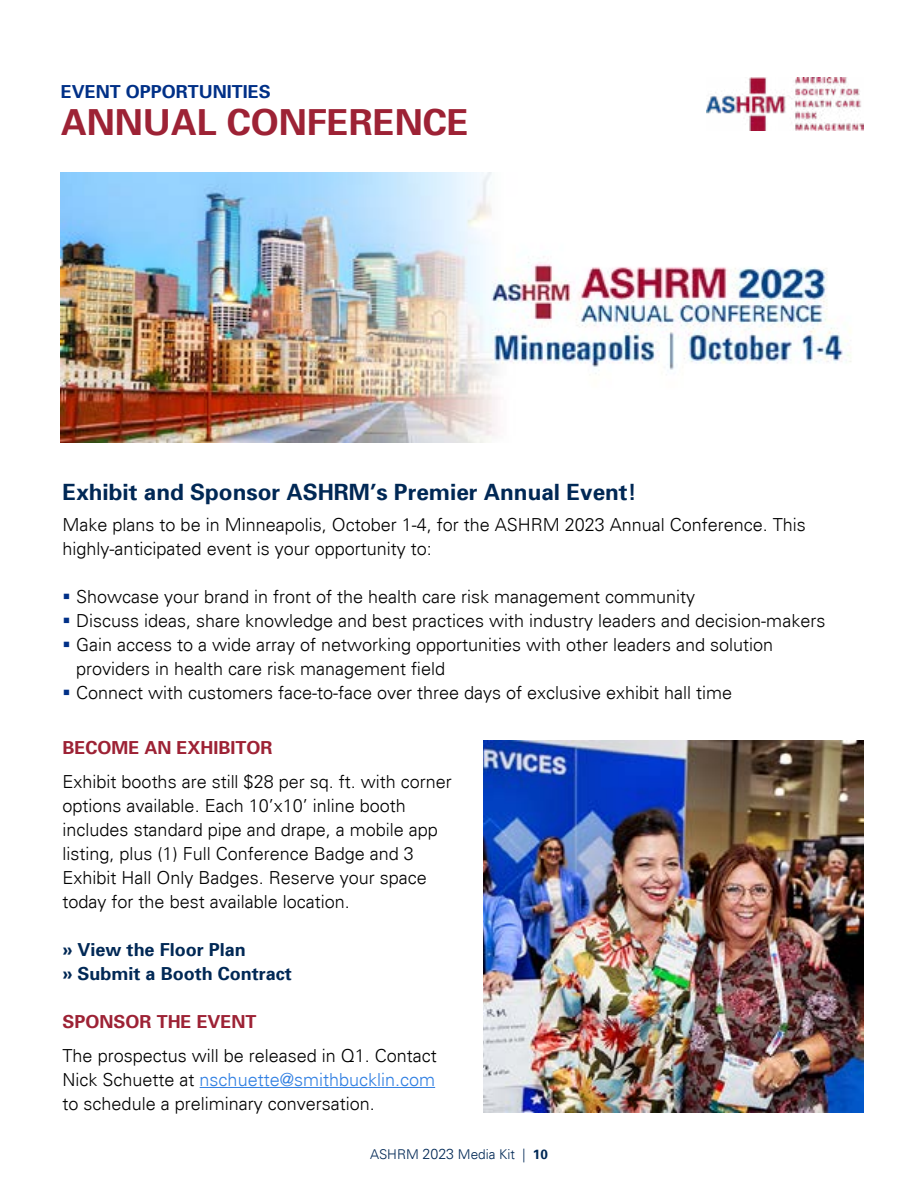
<style>
.page{position:relative;width:918px;height:1188px;background:#fff}
.page>*{position:absolute;margin:0;border:0;box-sizing:border-box;transform-origin:0 0}
.t1{font:700 36px "Univers 65";color:#9d2235}
.t2{font:700 22.5px "Univers 65";color:#002855}
.t3{font:300 18px/24px "Univers";color:#000}
.t4{font:700 18px/24px "Univers 65";color:#002855}
.t5{font:700 18px "Univers 65";color:#9d2235}
.t6{font:700 18px "Univers 65";color:#003087}
.t7{font:300 13.5px "Univers";color:#002855}
.s1{color:#307fe2}
.s2{font-size:14.25px}
.s3{font-family:"Univers 65";font-weight:700}
</style>
<div class="page">
<img style="left:706px;top:78px;width:158px;height:53px">
<img style="left:483px;top:741px;width:381px;height:371px">
<img style="left:61px;top:173px;width:790px;height:270px">
<hr style="left:200px;top:1087px;width:235px;height:1px;background:#307fe2">
<p class="t6" style="left:61px;top:80px;width:212px">EVENT OPPORTUNITIES</p>
<h1 class="t1" style="left:61px;top:99px;width:410px">ANNUAL CONFERENCE</h1>
<p class="t2" style="left:63px;top:478px;width:575px">Exhibit and Sponsor ASHRM’s Premier Annual Event!</p>
<p class="t3" style="left:63px;top:513px;width:745px">Make plans to be in Minneapolis, October 1-4, for the ASHRM 2023 Annual Conference. This highly-anticipated event is your opportunity to:</p>
<p class="t3" style="left:76px;top:585px;width:751px">Showcase your brand in front of the health care risk management community<br>Discuss ideas, share knowledge and best practices with industry leaders and decision-makers Gain access to a wide array of networking opportunities with other leaders and solution providers in health care risk management field<br>Connect with customers face-to-face over three days of exclusive exhibit hall time</p>
<p class="t5" style="left:63px;top:736px;width:212px">BECOME AN EXHIBITOR</p>
<p class="t3" style="left:63px;top:770px;width:391px">Exhibit booths are still $28 per sq. ft. with corner options available. Each 10’x10’ inline booth includes standard pipe and drape, a mobile app listing, plus (1) Full Conference Badge and 3<br>Exhibit Hall Only Badges. Reserve your space today for the best available location.</p>
<p class="t4" style="left:63px;top:937px;width:231px">» View the Floor Plan<br>» Submit a Booth Contract</p>
<p class="t5" style="left:63px;top:1010px;width:196px">SPONSOR THE EVENT</p>
<p class="t3" style="left:63px;top:1043px;width:376px;text-align:justify">The prospectus will be released in Q1. Contact Nick Schuette at <span class="s1">nschuette@smithbucklin.com </span>to schedule a preliminary conversation.</p>
<p class="t7" style="left:370px;top:1147px;width:179px">ASHRM <span class="s2">2023</span> Media Kit | <span class="s3">10</span></p>
</div>
